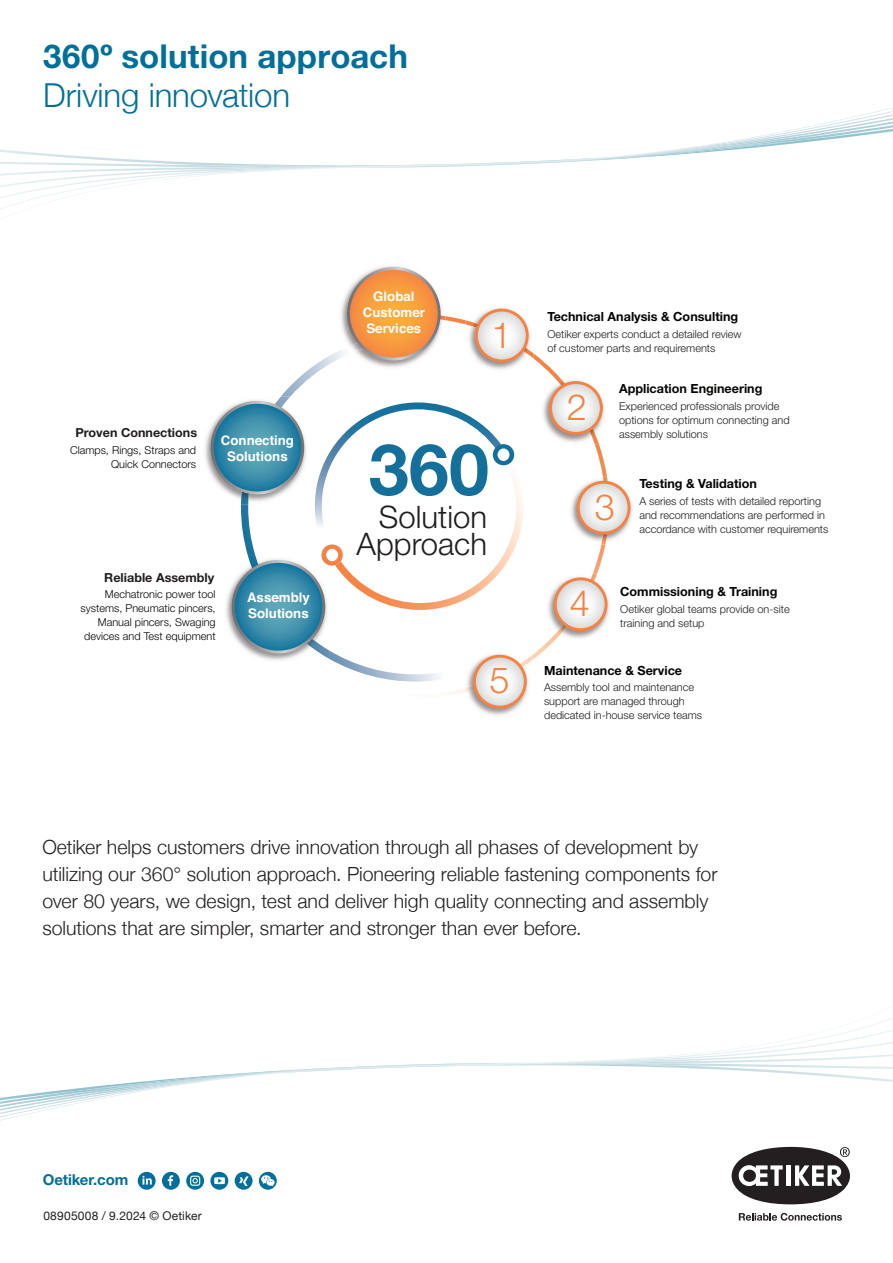
<style>
.page{position:relative;width:893px;height:1263px;background:#fff}
.page>*{position:absolute;margin:0;border:0;box-sizing:border-box;transform-origin:0 0}
.t1{font:300 36.15px "Helvetica Neue";color:#f58242}
.t2{font:700 33px "Helvetica Neue LTW1 G";letter-spacing:.005em;color:#006f9a}
.t3{font:300 33px "Helvetica Neue";letter-spacing:-.005em;color:#006f9a}
.t4{font:300 31.05px/26.5px "Helvetica Neue";color:#201d1e;text-align:right}
.t5{font:300 19.5px/27px "Helvetica Neue";color:#231f20}
.t6{font:700 15px "Helvetica Neue LTW1 G";letter-spacing:-.01em;color:#006f9a}
.t7{font:700 13.2px/15.8px "Helvetica";color:#fff;text-align:center}
.t8{font:700 12.6px "Helvetica Neue";color:#050504}
.t9{font:700 12.45px "Helvetica Neue";color:#201d1e}
.t10{font:12px "Helvetica Neue";letter-spacing:.02em;color:#231f20}
.t11{font:300 10.95px/14px "Helvetica Neue";color:#201d1e}
.t12{font:300 10.95px/14px "Helvetica Neue";color:#050504;text-align:right}
</style>
<div class="page">
<img style="left:0;top:1077px;width:193px;height:44px">
<img style="left:192px;top:1074px;width:38px;height:9px">
<img style="left:539px;top:1060px;width:82px;height:2px">
<img style="left:226px;top:1074px;width:21px;height:4px">
<svg style="left:237px;top:1073px;width:19px;height:3px"></svg>
<svg style="left:529px;top:1062px;width:33px;height:2px"></svg>
<img style="left:252px;top:1063px;width:304px;height:12px">
<img style="left:256px;top:1063px;width:295px;height:12px">
<svg style="left:410px;top:316px;width:197px;height:379px"></svg>
<svg style="left:241px;top:351px;width:223px;height:330px"></svg>
<img style="left:466px;top:308px;width:67px;height:64px">
<img style="left:466px;top:320px;width:67px;height:38px">
<svg style="left:475px;top:309px;width:54px;height:53px"></svg>
<img style="left:540px;top:377px;width:67px;height:68px">
<img style="left:554px;top:377px;width:45px;height:68px">
<svg style="left:549px;top:381px;width:54px;height:54px"></svg>
<img style="left:567px;top:477px;width:65px;height:67px">
<img style="left:601px;top:477px;width:8px;height:67px">
<svg style="left:577px;top:481px;width:54px;height:53px"></svg>
<img style="left:544px;top:573px;width:65px;height:68px">
<img style="left:548px;top:573px;width:49px;height:68px">
<svg style="left:554px;top:577px;width:53px;height:54px"></svg>
<img style="left:464px;top:651px;width:67px;height:64px">
<img style="left:464px;top:656px;width:67px;height:37px">
<svg style="left:473px;top:655px;width:54px;height:53px"></svg>
<img style="left:205px;top:397px;width:104px;height:107px">
<img style="left:241px;top:397px;width:49px;height:107px">
<svg style="left:211px;top:401px;width:93px;height:93px;background:#659fb4"></svg>
<img style="left:338px;top:266px;width:107px;height:104px">
<img style="left:441px;top:314px;width:4px;height:6px">
<img style="left:338px;top:340px;width:9px;height:19px">
<svg style="left:347px;top:267px;width:94px;height:93px;background:#eaa96b"></svg>
<img style="left:226px;top:586px;width:104px;height:77px">
<img style="left:248px;top:653px;width:82px;height:6px">
<svg style="left:232px;top:544px;width:111px;height:109px"></svg>
<svg style="left:732px;top:1147px;width:118px;height:57px"></svg>
<svg style="left:739px;top:1213px;width:103px;height:8px"></svg>
<img style="left:687px;top:107px;width:206px;height:47px">
<img style="left:645px;top:148px;width:46px;height:9px">
<img style="left:262px;top:168px;width:65px;height:3px">
<img style="left:641px;top:152px;width:16px;height:4px">
<svg style="left:623px;top:154px;width:22px;height:3px"></svg>
<img style="left:327px;top:156px;width:303px;height:12px">
<img style="left:332px;top:156px;width:295px;height:12px">
<svg style="left:138px;top:1172px;width:18px;height:18px"></svg>
<svg style="left:142px;top:1176px;width:10px;height:8px"></svg>
<svg style="left:186px;top:1172px;width:18px;height:18px"></svg>
<div style="left:210px;top:1172px;width:18px;height:18px;background:#006f9a;border-radius:50%"></div>
<svg style="left:214px;top:1177px;width:11px;height:7px"></svg>
<div style="left:162px;top:1172px;width:18px;height:18px;background:#006f9a;border-radius:50%"></div>
<div style="left:235px;top:1172px;width:18px;height:18px;background:#006f9a;border-radius:50%"></div>
<svg style="left:259px;top:1172px;width:18px;height:18px"></svg>
<svg style="left:261px;top:1175px;width:14px;height:11px"></svg>
<svg style="left:190px;top:1175px;width:10px;height:11px"></svg>
<svg style="left:168px;top:1175px;width:5px;height:11px"></svg>
<svg style="left:239px;top:1176px;width:10px;height:10px"></svg>
<h2 class="t2" style="left:43px;top:36px;width:366px">360º solution approach</h2>
<h2 class="t3" style="left:43px;top:68px;width:249px">Driving innovation</h2>
<p class="t9" style="left:75px;top:422px;width:123px">Proven Connections</p>
<p class="t12" style="left:70px;top:442px;width:128px">Clamps, Rings, Straps and<br>Quick Connectors</p>
<p class="t7" style="left:221px;top:432px;width:75px">Connecting<br>Solutions</p>
<p class="t9" style="left:104px;top:567px;width:112px">Reliable Assembly</p>
<p class="t12" style="left:81px;top:586px;width:137px">Mechatronic power tool systems, Pneumatic pincers,<br>Manual pincers, Swaging devices and Test equipment</p>
<p class="t7" style="left:247px;top:590px;width:64px;text-align:left">Assembly<br>Solutions</p>
<p class="t7" style="left:363px;top:289px;width:64px">Global<br>Customer<br>Services</p>
<h1 class="t1" style="left:491px;top:306px;width:22px">1</h1>
<h3 class="t4" style="left:356px;top:502px;width:132px">Solution<br>Approach</h3>
<h1 class="t1" style="left:490px;top:651px;width:22px">5</h1>
<p class="t8" style="left:547px;top:306px;width:192px">Technical Analysis &amp; Consulting</p>
<p class="t11" style="left:547px;top:326px;width:196px">Oetiker experts conduct a detailed review of customer parts and requirements</p>
<h1 class="t1" style="left:567px;top:378px;width:22px">2</h1>
<p class="t8" style="left:619px;top:379px;width:145px">Application Engineering</p>
<p class="t11" style="left:619px;top:398px;width:172px">Experienced professionals provide options for optimum connecting and assembly solutions</p>
<h1 class="t1" style="left:595px;top:478px;width:22px">3</h1>
<p class="t8" style="left:639px;top:474px;width:119px">Testing &amp; Validation</p>
<p class="t11" style="left:639px;top:493px;width:191px">A series of tests with detailed reporting and recommendations are performed in accordance with customer requirements</p>
<h1 class="t1" style="left:570px;top:574px;width:22px">4</h1>
<p class="t8" style="left:620px;top:582px;width:159px">Commissioning &amp; Training</p>
<p class="t11" style="left:620px;top:601px;width:171px">Oetiker global teams provide on-site training and setup</p>
<p class="t8" style="left:544px;top:660px;width:140px">Maintenance &amp; Service</p>
<p class="t11" style="left:544px;top:680px;width:160px">Assembly tool and maintenance support are managed through dedicated in-house service teams</p>
<p class="t5" style="left:42px;top:832px;width:677px">Oetiker helps customers drive innovation through all phases of development by utilizing our 360° solution approach. Pioneering reliable fastening components for over 80 years, we design, test and deliver high quality connecting and assembly solutions that are simpler, smarter and stronger than ever before.</p>
<h3 class="t6" style="left:43px;top:1171px;width:87px">Oetiker.com</h3>
<p class="t10" style="left:43px;top:1207px;width:160px">08905008 / 9.2024 © Oetiker</p>
</div>
